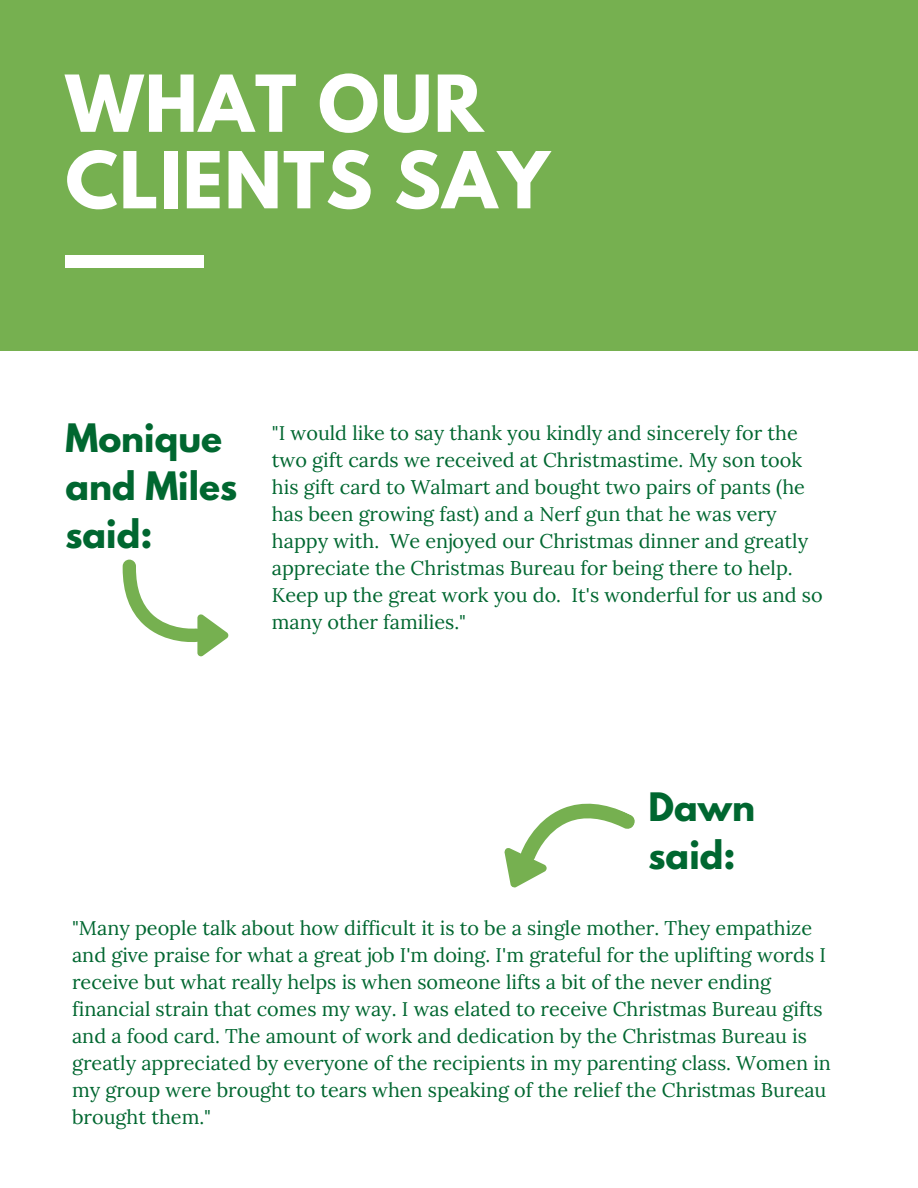
<style>
.page{position:relative;width:918px;height:1188px;background:#fff}
.page>*{position:absolute;margin:0;border:0;box-sizing:border-box;transform-origin:0 0}
.t1{font:700 69.45px/76.5px "League Spartan";letter-spacing:.02em;color:#fff}
.t2{font:700 34.8px/48.3px "League Spartan";color:#006730}
.t3{font:19.8px/27px "Lora";color:#006730}
</style>
<div class="page">
<div style="left:0;top:0;width:918px;height:351px;background:#76b050"></div>
<div style="left:66px;top:256px;width:138px;height:12px;background:#fff"></div>
<svg style="left:123px;top:560px;width:105px;height:96px"></svg>
<svg style="left:504px;top:803px;width:131px;height:85px"></svg>
<h1 class="t1" style="left:66px;top:74px;width:485px">WHAT OUR<br>CLIENTS SAY</h1>
<h2 class="t2" style="left:66px;top:418px;width:173px">Monique and Miles said:</h2>
<p class="t3" style="left:272px;top:419px;width:552px">"I would like to say thank you kindly and sincerely for the two gift cards we received at Christmastime. My son took his gift card to Walmart and bought two pairs of pants (he has been growing fast) and a Nerf gun that he was very happy with. We enjoyed our Christmas dinner and greatly appreciate the Christmas Bureau for being there to help.<br>Keep up the great work you do. It's wonderful for us and so many other families."</p>
<h2 class="t2" style="left:649px;top:787px;width:108px">Dawn said:</h2>
<p class="t3" style="left:72px;top:914px;width:760px">"Many people talk about how difficult it is to be a single mother. They empathize and give praise for what a great job I'm doing. I'm grateful for the uplifting words I receive but what really helps is when someone lifts a bit of the never ending financial strain that comes my way. I was elated to receive Christmas Bureau gifts and a food card. The amount of work and dedication by the Christmas Bureau is greatly appreciated by everyone of the recipients in my parenting class. Women in my group were brought to tears when speaking of the relief the Christmas Bureau brought them."</p>
</div>
